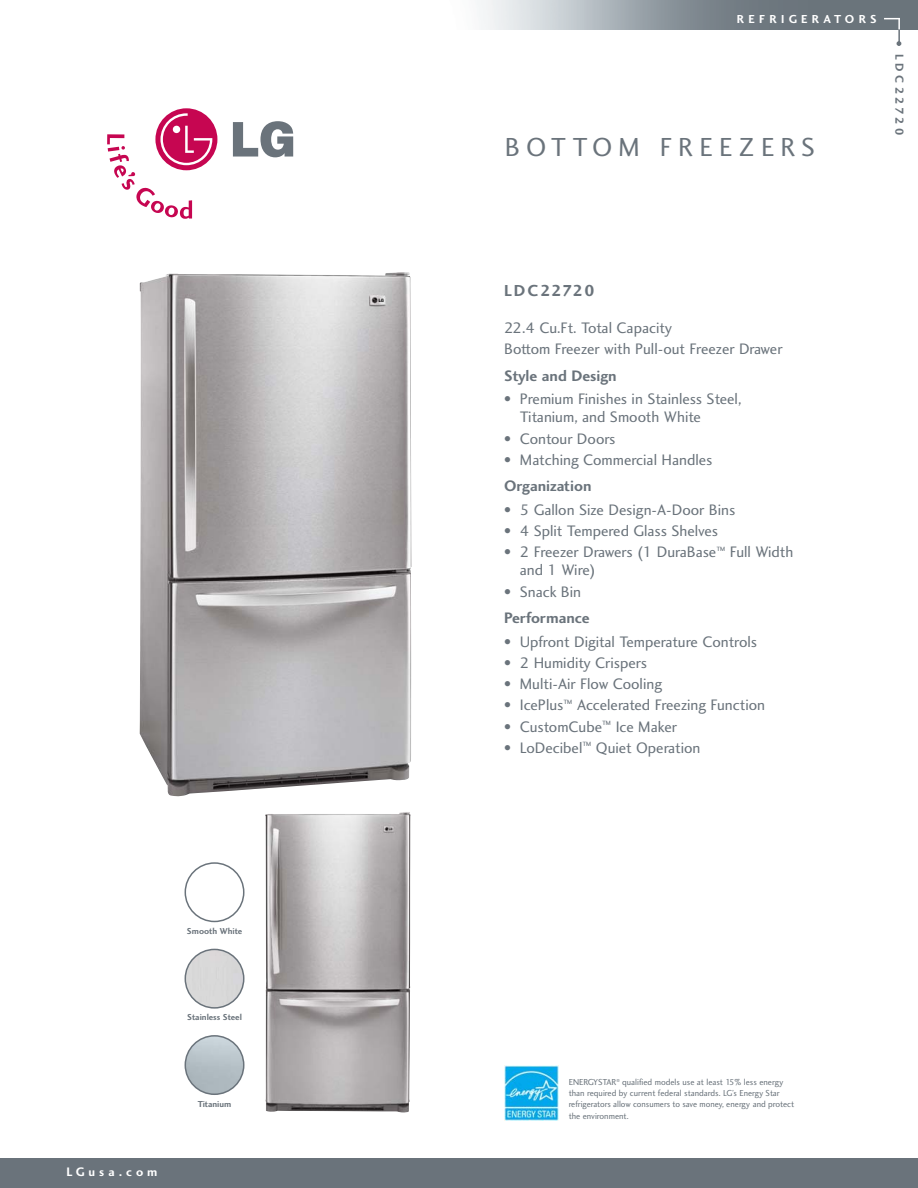
<style>
.page{position:relative;width:918px;height:1188px;background:#fff}
.page>*{position:absolute;margin:0;border:0;box-sizing:border-box;transform-origin:0 0}
.t1{font:27px "Charlotte Sans Book Plain";letter-spacing:.23em;color:#6a737b}
.t2{font:16.5px "Charlotte Sans Bold Plain";letter-spacing:.09em;color:#6a737b}
.t3{font:15.75px/18px "Charlotte Sans Book Plain";color:#6a737b}
.t4{font:15.75px "Charlotte Sans Bold Plain";color:#6a737b}
.t5{font:12.75px "Charlotte Sans Bold Plain";letter-spacing:.315em;color:#fff}
.t6{font:12px "Charlotte Sans Bold Plain";letter-spacing:.365em;color:#fff}
.t7{font:12px "Charlotte Sans Bold Plain";letter-spacing:.275em;color:#6a737b}
.t8{font:9px/11.2px "Charlotte Sans Book Plain";color:#6a737b}
.t9{font:9px "Charlotte Sans Bold Plain";color:#6a737b}
</style>
<div class="page">
<svg style="left:233px;top:121px;width:60px;height:36px"></svg>
<div style="left:155px;top:108px;width:62px;height:62px;background:#c60651;border-radius:50%"></div>
<svg style="left:107px;top:113px;width:105px;height:106px"></svg>
<div style="left:0;top:1158px;width:918px;height:30px;background:#6a737b"></div>
<svg style="left:884px;top:18px;width:17px;height:28px"></svg>
<img style="left:504px;top:1065px;width:54px;height:55px">
<img style="left:140px;top:272px;width:271px;height:524px">
<img style="left:265px;top:812px;width:146px;height:301px">
<svg style="left:185px;top:1035px;width:59px;height:60px"></svg>
<svg style="left:185px;top:949px;width:59px;height:60px"></svg>
<svg style="left:185px;top:862px;width:59px;height:60px"></svg>
<p class="t9" style="left:187px;top:928px;width:57px">Smooth White</p>
<p class="t9" style="left:187px;top:1014px;width:56px">Stainless Steel</p>
<p class="t5" style="left:66px;top:1167px;width:93px">LGusa.com</p>
<p class="t9" style="left:198px;top:1100px;width:35px">Titanium</p>
<p class="t6" style="left:737px;top:14px;width:141px">REFRIGERATORS</p>
<h1 class="t1" style="left:505px;top:136px;width:312px">BOTTOM FREEZERS</h1>
<p class="t7" style="left:904px;top:54px;width:82px;rotate:90deg">LDC22720</p>
<p class="t2" style="left:504px;top:284px;width:92px">LDC22720</p>
<p class="t3" style="left:504px;top:319px;width:280px;line-height:21.3px">22.4 Cu.Ft. Total Capacity<br>Bottom Freezer with Pull-out Freezer Drawer</p>
<p class="t4" style="left:504px;top:370px;width:114px">Style and Design</p>
<p class="t3" style="left:520px;top:391px;width:223px;text-indent:-16px">• Premium Finishes in Stainless Steel,<br>Titanium, and Smooth White</p>
<p class="t3" style="left:504px;top:431px;width:113px">• Contour Doors</p>
<p class="t3" style="left:504px;top:452px;width:210px">• Matching Commercial Handles</p>
<p class="t4" style="left:504px;top:480px;width:89px">Organization</p>
<p class="t3" style="left:504px;top:502px;width:233px">• 5 Gallon Size Design-A-Door Bins</p>
<p class="t3" style="left:504px;top:523px;width:215px">• 4 Split Tempered Glass Shelves</p>
<p class="t3" style="left:520px;top:544px;width:275px;text-indent:-16px">• 2 Freezer Drawers (1 DuraBase<sup>™</sup> Full Width and 1 Wire)</p>
<p class="t3" style="left:504px;top:584px;width:78px">• Snack Bin</p>
<p class="t4" style="left:504px;top:612px;width:87px">Performance</p>
<p class="t3" style="left:504px;top:634px;width:255px">• Upfront Digital Temperature Controls</p>
<p class="t3" style="left:504px;top:655px;width:144px">• 2 Humidity Crispers</p>
<p class="t3" style="left:504px;top:676px;width:159px">• Multi-Air Flow Cooling</p>
<p class="t3" style="left:504px;top:697px;width:262px">• IcePlus<sup>™</sup> Accelerated Freezing Function</p>
<p class="t3" style="left:504px;top:719px;width:174px">• CustomCube<sup>™</sup> Ice Maker</p>
<p class="t3" style="left:504px;top:740px;width:198px">• LoDecibel<sup>™</sup> Quiet Operation</p>
<p class="t8" style="left:569px;top:1077px;width:227px">ENERGYSTAR<sup>®</sup> qualified models use at least 15% less energy than required by current federal standards. LG’s Energy Star refrigerators allow consumers to save money, energy and protect the environment.</p>
</div>
